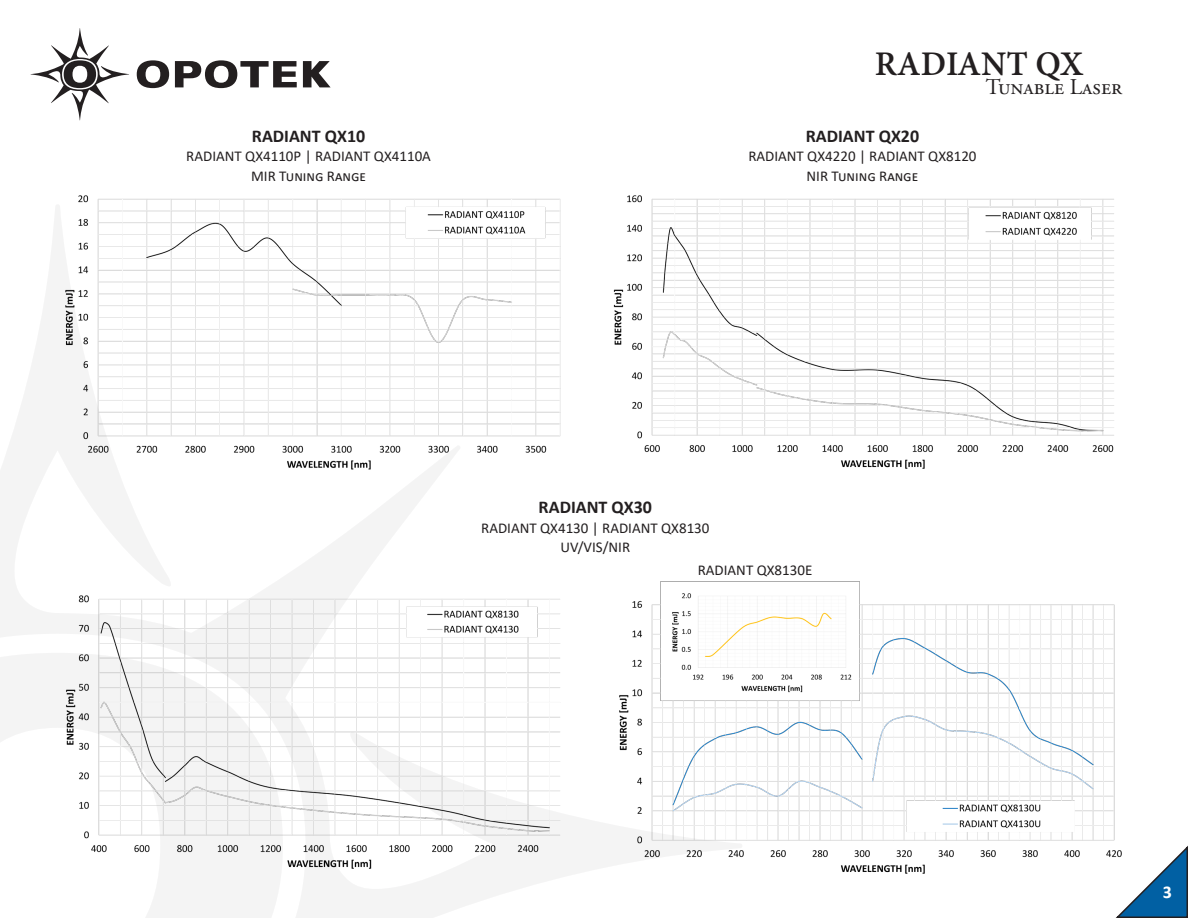
<style>
.page{position:relative;width:1188px;height:918px;background:#fff}
.page>*{position:absolute;margin:0;border:0;box-sizing:border-box;transform-origin:0 0}
.t1{font:700 37.5px "Adobe Devanagari";color:#231f20}
.t2{font:22.5px "Adobe Garamond Pro";color:#231f20}
.system_title{font:700 18px "Calibri";color:#231f20}
.t3{font:700 18px "Calibri";color:#fff}
.system_subtitle{font:15px "Calibri";color:#231f20}
</style>
<div class="page">
<svg style="left:1115px;top:845px;width:73px;height:73px"></svg>
<svg style="left:0;top:348px;width:590px;height:570px"></svg>
<svg style="left:137px;top:60px;width:32px;height:28px"></svg>
<svg style="left:175px;top:60px;width:122px;height:28px"></svg>
<svg style="left:303px;top:61px;width:27px;height:26px"></svg>
<svg style="left:31px;top:28px;width:98px;height:92px"></svg>
<img style="left:589px;top:195px;width:525px;height:281px">
<img style="left:36px;top:195px;width:546px;height:281px">
<img style="left:36px;top:587px;width:545px;height:288px">
<img style="left:590px;top:581px;width:545px;height:300px">
<p class="system_title" style="left:252px;top:123px;width:115px">RADIANT QX10</p>
<p class="system_subtitle" style="left:186px;top:146px;width:246px">RADIANT QX4110P | RADIANT QX4110A</p>
<p class="system_subtitle" style="left:251px;top:165px;width:116px">MIR Tuning Range</p>
<h1 class="t1" style="left:875px;top:42px;width:210px">RADIANT QX</h1>
<h2 class="t2" style="left:986px;top:73px;width:138px">Tunable Laser</h2>
<p class="system_title" style="left:806px;top:123px;width:115px">RADIANT QX20</p>
<p class="system_subtitle" style="left:748px;top:146px;width:230px">RADIANT QX4220 | RADIANT QX8120</p>
<p class="system_subtitle" style="left:807px;top:165px;width:113px">NIR Tuning Range</p>
<p class="system_title" style="left:539px;top:495px;width:115px">RADIANT QX30</p>
<p class="system_subtitle" style="left:481px;top:517px;width:230px">RADIANT QX4130 | RADIANT QX8130</p>
<p class="system_subtitle" style="left:561px;top:537px;width:71px">UV/VIS/NIR</p>
<p class="system_subtitle" style="left:698px;top:559px;width:116px">RADIANT QX8130E</p>
<p class="t3" style="left:1163px;top:879px;width:11px">3</p>
</div>
